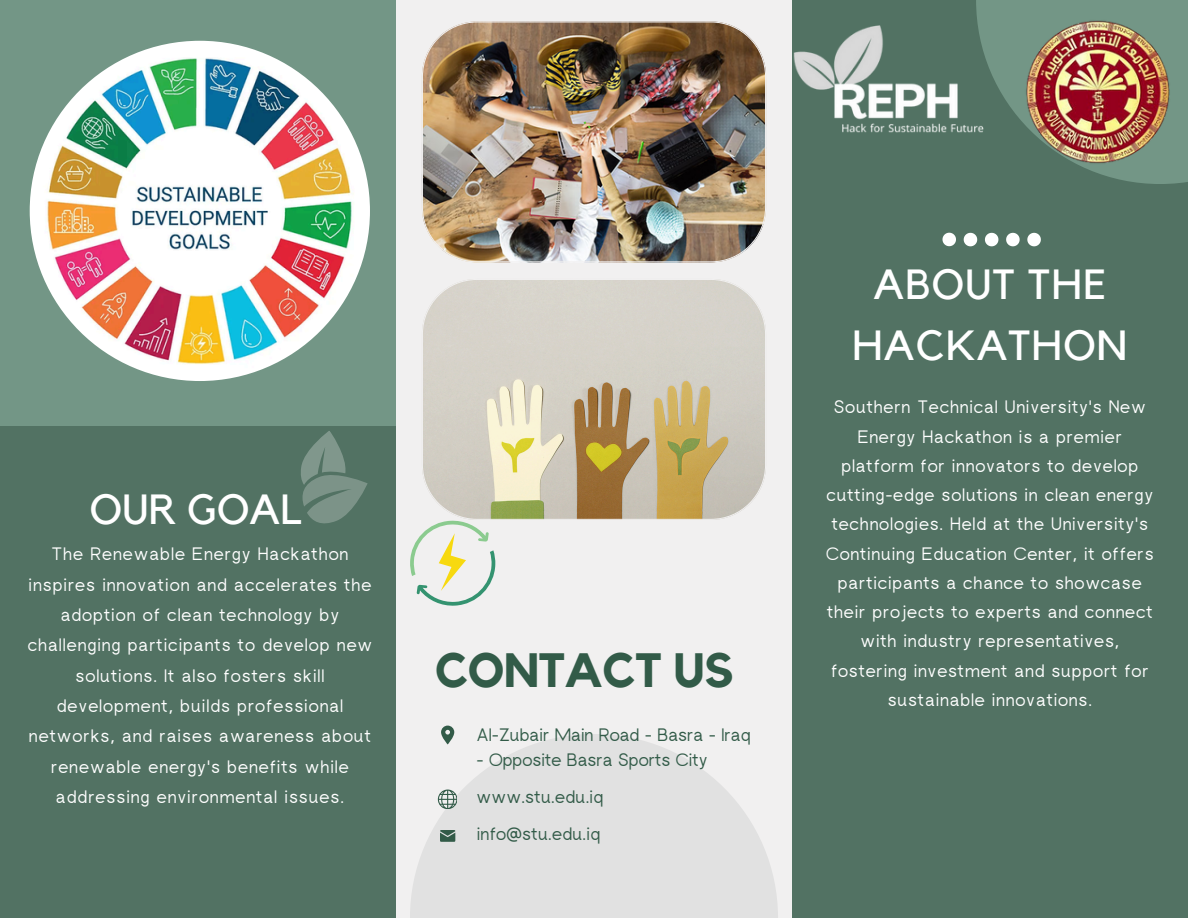
<style>
.page{position:relative;width:1188px;height:918px;background:#527263}
.page>*{position:absolute;margin:0;border:0;box-sizing:border-box;transform-origin:0 0}
.t1{font:700 48px "Kollektif";letter-spacing:-.015em;color:#325b48}
.t2{font:42px/60.8px "Kollektif";letter-spacing:.03em;color:#fff;text-align:center}
.t3{font:18px/29.2px "rugratssans";letter-spacing:.045em;color:#fff;text-align:center}
.t4{font:18px "rugratssans";color:#325b48}
</style>
<div class="page">
<svg style="left:301px;top:431px;width:67px;height:93px"></svg>
<div style="left:396px;top:0;width:396px;height:917px;background:#f1f0f0"></div>
<div style="left:0;top:0;width:396px;height:425px;background:#739686"></div>
<img style="left:30px;top:41px;width:340px;height:340px;border-radius:50%">
<img style="left:422px;top:21px;width:344px;height:241px">
<svg style="left:422px;top:279px;width:344px;height:241px;background:#d0c7b1"></svg>
<div style="left:410px;top:734px;width:368px;height:184px;background:linear-gradient(to right,#e4e4e4,#e4e4e4)"></div>
<svg style="left:1035px;top:0;width:153px;height:184px;fill:#739686"></svg>
<svg style="left:438px;top:790px;width:19px;height:19px"></svg>
<svg style="left:440px;top:830px;width:15px;height:11px"></svg>
<svg style="left:441px;top:726px;width:13px;height:18px"></svg>
<svg style="left:943px;top:233px;width:13px;height:13px"></svg>
<svg style="left:964px;top:233px;width:13px;height:13px"></svg>
<svg style="left:985px;top:233px;width:13px;height:13px"></svg>
<svg style="left:1006px;top:233px;width:14px;height:13px"></svg>
<svg style="left:1027px;top:233px;width:14px;height:13px"></svg>
<img style="left:1035px;top:18px;width:136px;height:148px">
<img style="left:766px;top:0;width:269px;height:233px">
<svg style="left:410px;top:520px;width:85px;height:86px"></svg>
<p class="t2" style="left:90px;top:481px;width:214px">OUR GOAL</p>
<p class="t3" style="left:28px;top:541px;width:346px;line-height:30.3px">The Renewable Energy Hackathon inspires innovation and accelerates the adoption of clean technology by challenging participants to develop new solutions. It also fosters skill development, builds professional networks, and raises awareness about renewable energy's benefits while addressing environmental issues.</p>
<p class="t1" style="left:435px;top:648px;width:300px">CONTACT US</p>
<p class="t4" style="left:476px;top:728px;width:276px">Al-Zubair Main Road - Basra - Iraq</p>
<p class="t4" style="left:476px;top:754px;width:233px">- Opposite Basra Sports City</p>
<p class="t4" style="left:476px;top:790px;width:128px">www.stu.edu.iq</p>
<h1 class="t4" style="left:477px;top:827px;width:125px">info@stu.edu.iq</h1>
<p class="t2" style="left:852px;top:255px;width:277px">ABOUT THE<br>HACKATHON</p>
<p class="t3" style="left:826px;top:394px;width:329px">Southern Technical University's New Energy Hackathon is a premier platform for innovators to develop cutting-edge solutions in clean energy technologies. Held at the University's Continuing Education Center, it offers participants a chance to showcase their projects to experts and connect with industry representatives, fostering investment and support for sustainable innovations.</p>
</div>
